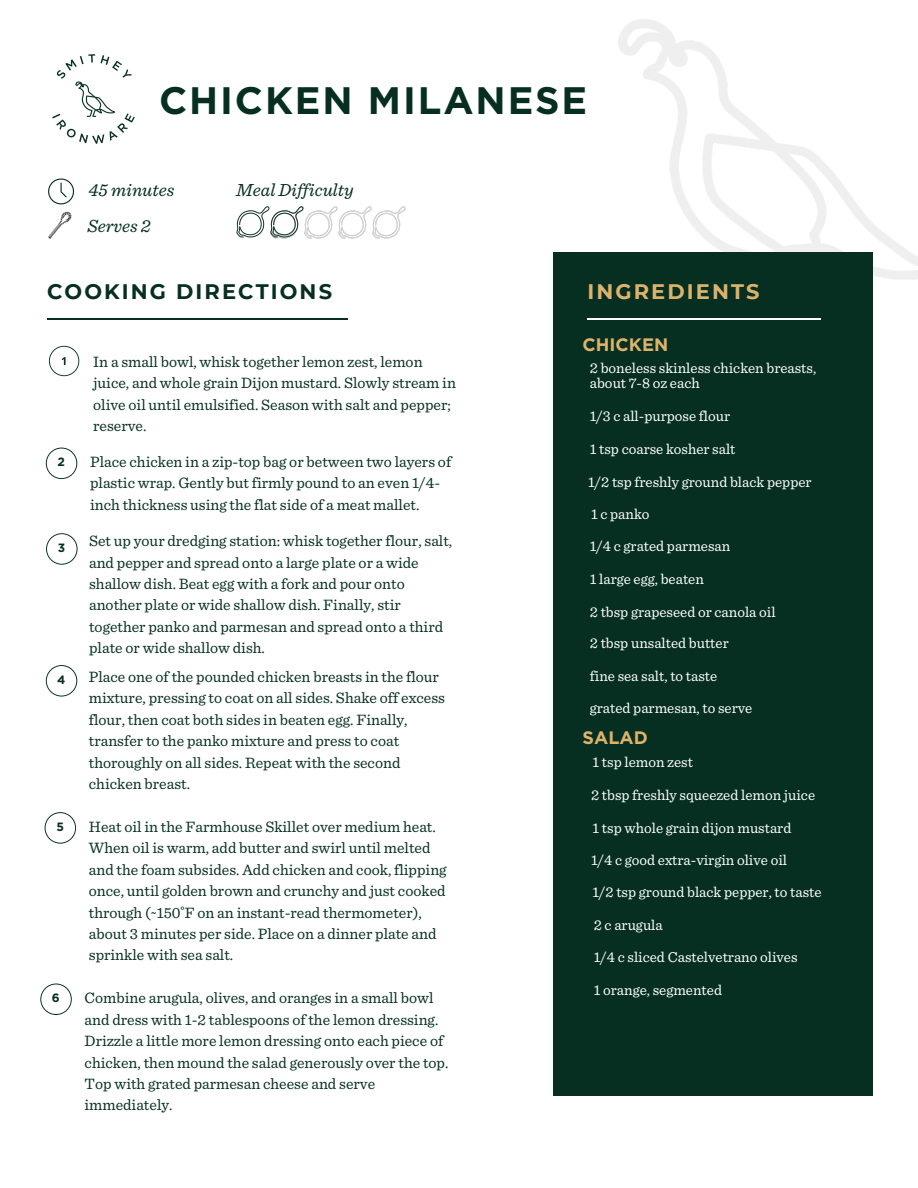
<style>
.page{position:relative;width:918px;height:1188px;background:#fff}
.page>*{position:absolute;margin:0;border:0;box-sizing:border-box;transform-origin:0 0}
.t1{font:700 38.25px "Gotham";letter-spacing:.05em;color:#062f22}
.t2{font:700 21px "Montserrat";letter-spacing:.1em;color:#062f22}
.t3{font:700 21px "Montserrat";letter-spacing:.1em;color:#ddb36c}
.t4{font:italic 18.45px/35.2px "Sentinel";color:#062f22}
.t5{font:700 18px "Gotham";color:#ddb36c}
.t6{font:15.75px/21.3px "Sentinel";color:#062f22}
.t7{font:15px/32.4px "Sentinel";color:#fff}
.t8{font:700 12px "Gotham";color:#062f22}
</style>
<div class="page">
<img style="left:600px;top:19px;width:318px;height:261px">
<div style="left:553px;top:253px;width:320px;height:843px;background:#062f22"></div>
<hr style="left:47px;top:319px;width:300px;height:1px;background:#062f22">
<hr style="left:587px;top:319px;width:234px;height:1px;background:#fff">
<img style="left:52px;top:54px;width:83px;height:90px">
<svg style="left:49px;top:346px;width:30px;height:30px"></svg>
<svg style="left:48px;top:178px;width:26px;height:26px"></svg>
<img style="left:48px;top:211px;width:24px;height:28px">
<img style="left:236px;top:206px;width:34px;height:32px">
<img style="left:270px;top:206px;width:136px;height:33px">
<svg style="left:46px;top:448px;width:31px;height:31px"></svg>
<svg style="left:46px;top:533px;width:32px;height:32px"></svg>
<svg style="left:46px;top:665px;width:31px;height:32px"></svg>
<svg style="left:45px;top:812px;width:31px;height:32px"></svg>
<svg style="left:40px;top:984px;width:32px;height:31px"></svg>
<h1 class="t1" style="left:159px;top:78px;width:430px">CHICKEN MILANESE</h1>
<p class="t4" style="left:88px;top:173px;width:89px">45 minutes<br>Serves 2</p>
<p class="t4" style="left:236px;top:173px;width:119px">Meal Difficulty</p>
<h2 class="t2" style="left:47px;top:278px;width:287px">COOKING DIRECTIONS</h2>
<h2 class="t3" style="left:587px;top:278px;width:174px">INGREDIENTS</h2>
<p class="t8" style="left:58px;top:455px;width:9px">2</p>
<p class="t6" style="left:93px;top:352px;width:364px">In a small bowl, whisk together lemon zest, lemon juice, and whole grain Dijon mustard. Slowly stream in olive oil until emulsified. Season with salt and pepper; reserve.</p>
<p class="t6" style="left:90px;top:452px;width:363px">Place chicken in a zip-top bag or between two layers of plastic wrap. Gently but firmly pound to an even 1/4- inch thickness using the flat side of a meat mallet.</p>
<p class="t8" style="left:58px;top:541px;width:9px">3</p>
<p class="t6" style="left:89px;top:531px;width:365px">Set up your dredging station: whisk together flour, salt, and pepper and spread onto a large plate or a wide shallow dish. Beat egg with a fork and pour onto another plate or wide shallow dish. Finally, stir together panko and parmesan and spread onto a third plate or wide shallow dish.</p>
<p class="t8" style="left:57px;top:673px;width:10px">4</p>
<p class="t6" style="left:89px;top:667px;width:358px">Place one of the pounded chicken breasts in the flour mixture, pressing to coat on all sides. Shake off excess flour, then coat both sides in beaten egg. Finally, transfer to the panko mixture and press to coat thoroughly on all sides. Repeat with the second chicken breast.</p>
<p class="t8" style="left:56px;top:820px;width:9px">5</p>
<p class="t6" style="left:89px;top:817px;width:359px">Heat oil in the Farmhouse Skillet over medium heat.<br>When oil is warm, add butter and swirl until melted and the foam subsides. Add chicken and cook, flipping once, until golden brown and crunchy and just cooked through (~150˚F on an instant-read thermometer), about 3 minutes per side. Place on a dinner plate and sprinkle with sea salt.</p>
<p class="t8" style="left:52px;top:991px;width:9px">6</p>
<p class="t6" style="left:85px;top:988px;width:365px">Combine arugula, olives, and oranges in a small bowl and dress with 1-2 tablespoons of the lemon dressing.<br>Drizzle a little more lemon dressing onto each piece of chicken, then mound the salad generously over the top.<br>Top with grated parmesan cheese and serve immediately.</p>
<p class="t5" style="left:583px;top:334px;width:87px">CHICKEN</p>
<p class="t7" style="left:590px;top:362px;width:228px;line-height:14.7px">2 boneless skinless chicken breasts, about 7-8 oz each</p>
<p class="t7" style="left:590px;top:401px;width:142px">1/3 c all-purpose flour</p>
<p class="t7" style="left:588px;top:433px;width:225px">1 tsp coarse kosher salt<br>1/2 tsp freshly ground black pepper</p>
<p class="t7" style="left:591px;top:498px;width:60px">1 c panko</p>
<p class="t7" style="left:590px;top:531px;width:142px">1/4 c grated parmesan</p>
<p class="t7" style="left:590px;top:563px;width:116px">1 large egg, beaten</p>
<p class="t7" style="left:590px;top:596px;width:187px">2 tbsp grapeseed or canola oil<br>2 tbsp unsalted butter<br>fine sea salt, to taste</p>
<p class="t7" style="left:590px;top:692px;width:164px">grated parmesan, to serve</p>
<p class="t5" style="left:583px;top:727px;width:67px">SALAD</p>
<p class="t7" style="left:593px;top:746px;width:102px">1 tsp lemon zest</p>
<p class="t7" style="left:591px;top:779px;width:226px">2 tbsp freshly squeezed lemon juice</p>
<p class="t7" style="left:593px;top:812px;width:200px">1 tsp whole grain dijon mustard</p>
<p class="t7" style="left:591px;top:844px;width:198px">1/4 c good extra-virgin olive oil</p>
<p class="t7" style="left:593px;top:877px;width:230px">1/2 tsp ground black pepper, to taste<br>2 c arugula<br>1/4 c sliced Castelvetrano olives<br>1 orange, segmented</p>
</div>
